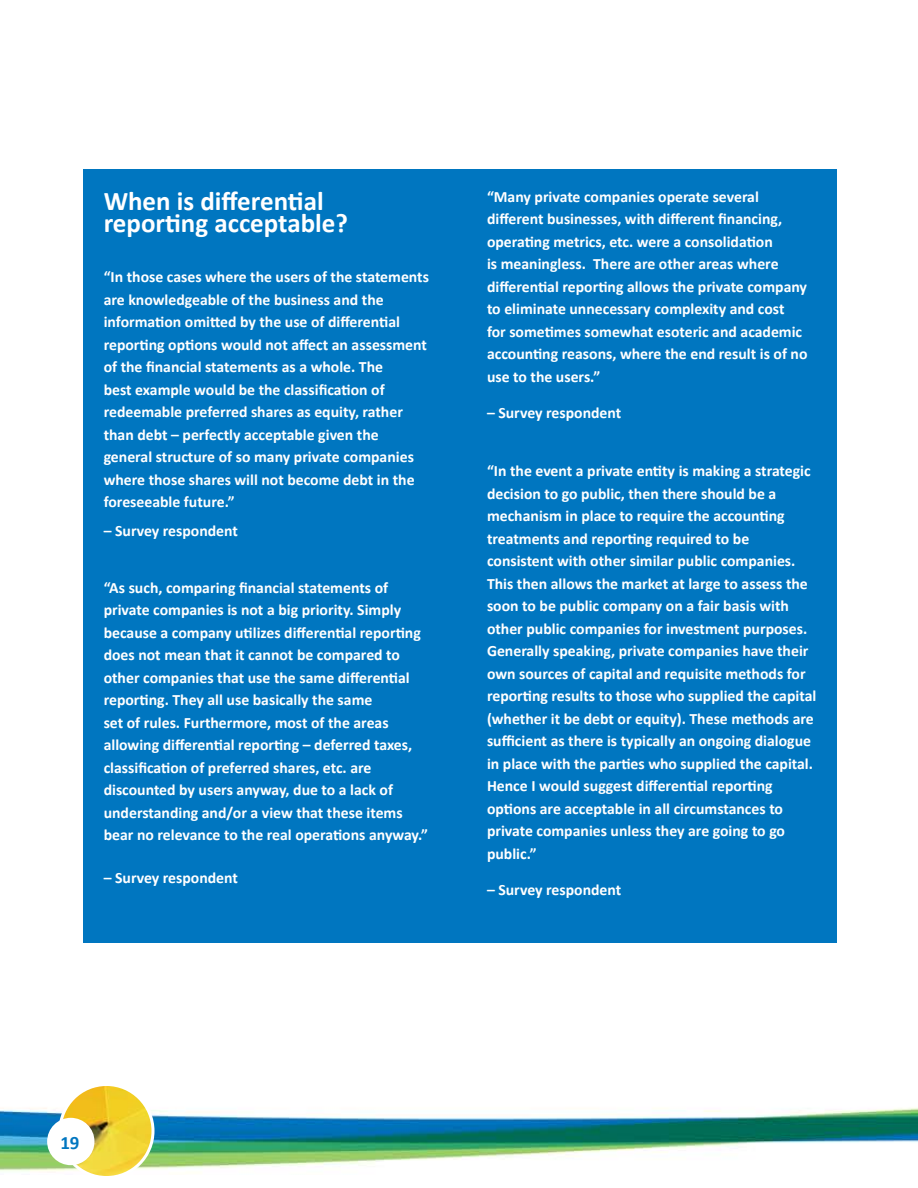
<style>
.page{position:relative;width:918px;height:1188px;background:#fff}
.page>*{position:absolute;margin:0;border:0;box-sizing:border-box;transform-origin:0 0}
.t1{font:700 27px/22.5px "Calibri";color:#fff}
.t2{font:700 18.9px "Calibri";color:#0076c0}
.t3{font:700 15.75px/22.5px "Calibri";color:#fff}
</style>
<div class="page">
<img style="left:0;top:1107px;width:918px;height:65px">
<img style="left:60px;top:1084px;width:93px;height:94px;border-radius:46px">
<div style="left:58px;top:1083px;width:96px;height:96px;border:3px solid #fff;border-radius:50%"></div>
<div style="left:47px;top:1118px;width:48px;height:47px;background:#fff;border-radius:50%"></div>
<div style="left:83px;top:170px;width:754px;height:774px;background:#0076c0"></div>
<h1 class="t1" style="left:104px;top:189px;width:246px">When is differential reporting acceptable?</h1>
<p class="t3" style="left:104px;top:265px;width:327px">“In those cases where the users of the statements are knowledgeable of the business and the information omitted by the use of differential reporting options would not affect an assessment of the financial statements as a whole. The<br>best example would be the classification of redeemable preferred shares as equity, rather than debt – perfectly acceptable given the general structure of so many private companies where those shares will not become debt in the foreseeable future.”</p>
<p class="t3" style="left:104px;top:519px;width:136px">– Survey respondent</p>
<p class="t3" style="left:104px;top:575px;width:326px">“As such, comparing financial statements of private companies is not a big priority. Simply because a company utilizes differential reporting does not mean that it cannot be compared to other companies that use the same differential reporting. They all use basically the same<br>set of rules. Furthermore, most of the areas allowing differential reporting – deferred taxes, classification of preferred shares, etc. are discounted by users anyway, due to a lack of understanding and/or a view that these items bear no relevance to the real operations anyway.”</p>
<p class="t3" style="left:104px;top:866px;width:136px">– Survey respondent</p>
<p class="t3" style="left:487px;top:184px;width:322px">“Many private companies operate several different businesses, with different financing, operating metrics, etc. were a consolidation<br>is meaningless. There are other areas where differential reporting allows the private company to eliminate unnecessary complexity and cost<br>for sometimes somewhat esoteric and academic accounting reasons, where the end result is of no use to the users.”</p>
<p class="t3" style="left:487px;top:401px;width:136px">– Survey respondent</p>
<p class="t3" style="left:487px;top:459px;width:331px">“In the event a private entity is making a strategic decision to go public, then there should be a mechanism in place to require the accounting treatments and reporting required to be consistent with other similar public companies.<br>This then allows the market at large to assess the soon to be public company on a fair basis with other public companies for investment purposes.<br>Generally speaking, private companies have their own sources of capital and requisite methods for reporting results to those who supplied the capital (whether it be debt or equity). These methods are sufficient as there is typically an ongoing dialogue in place with the parties who supplied the capital.<br>Hence I would suggest differential reporting options are acceptable in all circumstances to private companies unless they are going to go public.”</p>
<p class="t3" style="left:487px;top:878px;width:136px">– Survey respondent</p>
<p class="t2" style="left:60px;top:1131px;width:21px">19</p>
</div>
